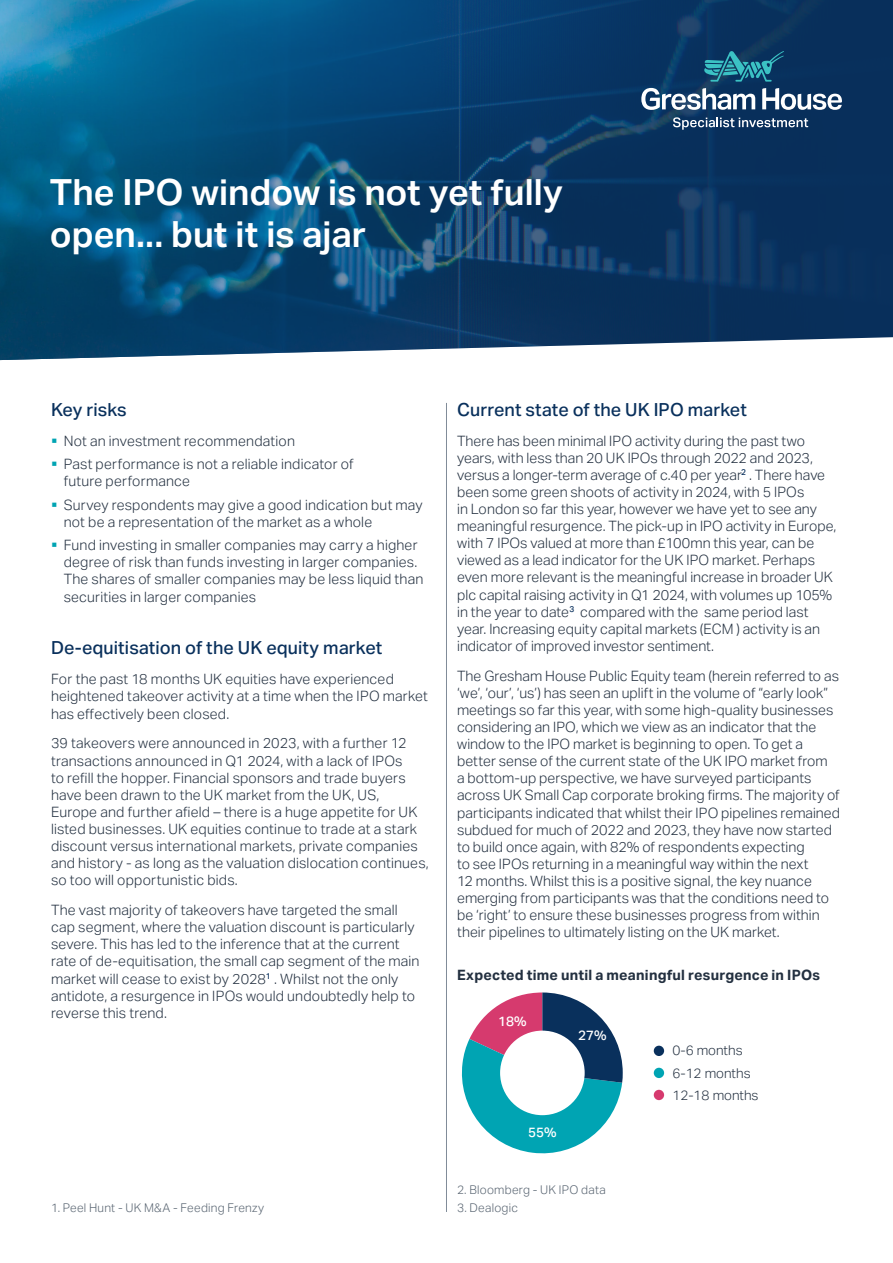
<style>
.page{position:relative;width:893px;height:1263px;background:#fff}
.page>*{position:absolute;margin:0;border:0;box-sizing:border-box;transform-origin:0 0}
.Title_-_24_28pt{font:600 36px/42px "Aktiv Grotesk";color:#fff}
.Subheading_L2_-_12_14pt{font:500 18px "Aktiv Grotesk";letter-spacing:.005em;color:#09305c}
.Body_Text_-_9_5_Apt{font:300 14.25px/17.1px "Aktiv Grotesk";letter-spacing:.005em;color:#233040}
.Body_Text_-_9_5_Apt-2{font:700 14.25px "Aktiv Grotesk";letter-spacing:.015em;color:#233040}
.t1{font:300 13.5px/22px "Aktiv Grotesk";color:#233040}
.t2{font:500 13.5px "Aktiv Grotesk";color:#fff}
.Footnote_-_8_9pt{font:300 12px "Aktiv Grotesk";letter-spacing:.02em;color:#576370}
</style>
<div class="page">
<img style="left:0;top:0;width:893px;height:360px">
<hr style="left:446px;top:403px;width:1px;height:809px;background:#818c99">
<svg style="left:641px;top:88px;width:114px;height:22px"></svg>
<svg style="left:762px;top:88px;width:80px;height:22px"></svg>
<svg style="left:704px;top:51px;width:80px;height:31px"></svg>
<svg style="left:673px;top:117px;width:135px;height:13px"></svg>
<svg style="left:461px;top:992px;width:162px;height:162px"></svg>
<div style="left:500px;top:1030px;width:85px;height:85px;background:#fff;border-radius:50%"></div>
<div style="left:654px;top:1046px;width:10px;height:10px;background:#09305c;border-radius:50%"></div>
<div style="left:654px;top:1068px;width:10px;height:10px;background:#00a4b3;border-radius:50%"></div>
<div style="left:654px;top:1090px;width:10px;height:10px;background:#d63a6e;border-radius:50%"></div>
<p class="Title_-_24_28pt" style="left:50px;top:172px;width:514px">The IPO window is not yet fully open... but it is ajar</p>
<p class="Subheading_L2_-_12_14pt" style="left:51px;top:399px;width:77px">Key risks</p>
<p class="Body_Text_-_9_5_Apt" style="left:64px;top:432px;width:233px">Not an investment recommendation</p>
<p class="Body_Text_-_9_5_Apt" style="left:64px;top:456px;width:291px">Past performance is not a reliable indicator of future performance</p>
<p class="Body_Text_-_9_5_Apt" style="left:64px;top:496px;width:360px">Survey respondents may give a good indication but may not be a representation of the market as a whole</p>
<p class="Body_Text_-_9_5_Apt" style="left:64px;top:537px;width:361px">Fund investing in smaller companies may carry a higher degree of risk than funds investing in larger companies.<br>The shares of smaller companies may be less liquid than securities in larger companies</p>
<p class="Subheading_L2_-_12_14pt" style="left:51px;top:638px;width:333px">De-equitisation of the UK equity market</p>
<p class="Body_Text_-_9_5_Apt" style="left:51px;top:671px;width:378px">For the past 18 months UK equities have experienced heightened takeover activity at a time when the IPO market has effectively been closed.</p>
<p class="Body_Text_-_9_5_Apt" style="left:51px;top:735px;width:379px">39 takeovers were announced in 2023, with a further 12 transactions announced in Q1 2024, with a lack of IPOs<br>to refill the hopper. Financial sponsors and trade buyers have been drawn to the UK market from the UK, US, Europe and further afield – there is a huge appetite for UK listed businesses. UK equities continue to trade at a stark discount versus international markets, private companies and history - as long as the valuation dislocation continues, so too will opportunistic bids.</p>
<p class="Body_Text_-_9_5_Apt" style="left:51px;top:902px;width:370px">The vast majority of takeovers have targeted the small cap segment, where the valuation discount is particularly severe. This has led to the inference that at the current rate of de-equitisation, the small cap segment of the main market will cease to exist by 2028<sup>1</sup> . Whilst not the only antidote, a resurgence in IPOs would undoubtedly help to reverse this trend.</p>
<p class="Footnote_-_8_9pt" style="left:51px;top:1201px;width:215px">1. Peel Hunt - UK M&amp;A - Feeding Frenzy</p>
<p class="Subheading_L2_-_12_14pt" style="left:457px;top:399px;width:291px">Current state of the UK IPO market</p>
<p class="Body_Text_-_9_5_Apt" style="left:457px;top:432px;width:381px">There has been minimal IPO activity during the past two years, with less than 20 UK IPOs through 2022 and 2023, versus a longer-term average of c.40 per year<sup>2</sup> . There have been some green shoots of activity in 2024, with 5 IPOs<br>in London so far this year, however we have yet to see any meaningful resurgence. The pick-up in IPO activity in Europe, with 7 IPOs valued at more than £100mn this year, can be viewed as a lead indicator for the UK IPO market. Perhaps even more relevant is the meaningful increase in broader UK plc capital raising activity in Q1 2024, with volumes up 105% in the year to date<sup>3</sup> compared with the same period last year. Increasing equity capital markets (ECM ) activity is an indicator of improved investor sentiment.</p>
<p class="Body_Text_-_9_5_Apt" style="left:457px;top:667px;width:384px">The Gresham House Public Equity team (herein referred to as ‘we’, ‘our’, ‘us’) has seen an uplift in the volume of “early look” meetings so far this year, with some high-quality businesses considering an IPO, which we view as an indicator that the window to the IPO market is beginning to open. To get a better sense of the current state of the UK IPO market from<br>a bottom-up perspective, we have surveyed participants across UK Small Cap corporate broking firms. The majority of participants indicated that whilst their IPO pipelines remained subdued for much of 2022 and 2023, they have now started to build once again, with 82% of respondents expecting<br>to see IPOs returning in a meaningful way within the next<br>12 months. Whilst this is a positive signal, the key nuance emerging from participants was that the conditions need to be ‘right’ to ensure these businesses progress from within their pipelines to ultimately listing on the UK market.</p>
<p class="Body_Text_-_9_5_Apt-2" style="left:457px;top:966px;width:364px">Expected time until a meaningful resurgence in IPOs</p>
<p class="t2" style="left:498px;top:1014px;width:30px">18%</p>
<p class="t2" style="left:578px;top:1027px;width:30px">27%</p>
<p class="t2" style="left:528px;top:1124px;width:30px">55%</p>
<p class="Footnote_-_8_9pt" style="left:457px;top:1183px;width:150px">2. Bloomberg - UK IPO data</p>
<p class="Footnote_-_8_9pt" style="left:457px;top:1201px;width:62px">3. Dealogic</p>
<p class="t1" style="left:672px;top:1040px;width:88px">0-6 months<br>6-12 months<br>12-18 months</p>
</div>
